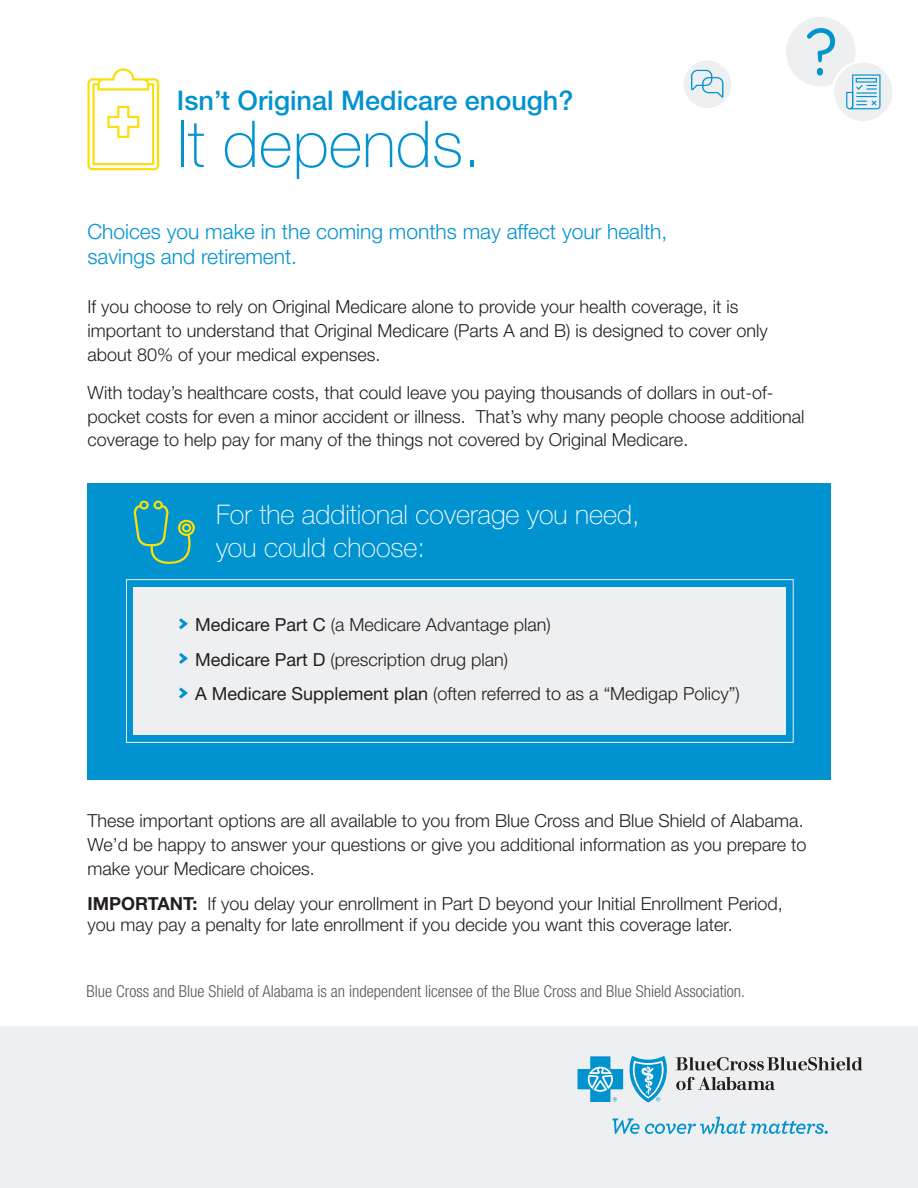
<style>
.page{position:relative;width:918px;height:1188px;background:#fff}
.page>*{position:absolute;margin:0;border:0;box-sizing:border-box;transform-origin:0 0}
.t1{font:100 64.8px "Helvetica Neue LT Std";color:#0093d0}
.t2{font:100 27px/32.4px "Helvetica Neue LT Std";color:#fff}
.t3{font:500 27px "Helvetica Neue LT Std";color:#0093d0}
.t4{font:300 21px/25.2px "Helvetica Neue LT Std";color:#0093d0}
.t5{font:300 18px/24px "Helvetica Neue LT Std";color:#231f20}
.t6{font:300 condensed 16.5px "Helvetica Neue LT Std";color:#57585a}
.s1{font-weight:400}
.s2{font-weight:700}
</style>
<div class="page">
<div style="left:87px;top:483px;width:744px;height:296px;background:#0093d0"></div>
<div style="left:134px;top:588px;width:652px;height:147px;background:#edeff0"></div>
<div style="left:0;top:1027px;width:918px;height:161px;background:#edeff0"></div>
<svg style="left:87px;top:68px;width:72px;height:102px"></svg>
<div style="left:786px;top:16px;width:70px;height:71px;background:#edeff0;border-radius:50%"></div>
<div style="left:785px;top:16px;width:72px;height:72px;border:1px solid #fff;border-radius:50%"></div>
<div style="left:684px;top:60px;width:47px;height:48px;background:#edeff0;border-radius:50%"></div>
<svg style="left:807px;top:28px;width:28px;height:34px"></svg>
<div style="left:817px;top:68px;width:6px;height:8px;background:#0093d0;border-radius:3px"></div>
<div style="left:833px;top:61px;width:61px;height:61px;background:#edeff0;border-radius:50%"></div>
<div style="left:832px;top:60px;width:63px;height:64px;border:2px solid #fff;border-radius:50%"></div>
<svg style="left:690px;top:69px;width:34px;height:29px"></svg>
<svg style="left:846px;top:74px;width:35px;height:35px"></svg>
<div style="left:126px;top:579px;width:668px;height:164px;border:1px solid #edeff0"></div>
<svg style="left:179px;top:618px;width:9px;height:11px"></svg>
<svg style="left:179px;top:688px;width:9px;height:11px"></svg>
<svg style="left:179px;top:653px;width:9px;height:11px"></svg>
<svg style="left:134px;top:501px;width:61px;height:63px"></svg>
<svg style="left:676px;top:1077px;width:99px;height:13px"></svg>
<svg style="left:676px;top:1057px;width:187px;height:14px"></svg>
<svg style="left:578px;top:1056px;width:45px;height:46px"></svg>
<svg style="left:629px;top:1056px;width:38px;height:47px"></svg>
<svg style="left:612px;top:1117px;width:216px;height:17px"></svg>
<h1 class="t3" style="left:177px;top:84px;width:398px">Isn’t Original Medicare enough?</h1>
<h1 class="t1" style="left:177px;top:107px;width:306px">It depends.</h1>
<p class="t4" style="left:87px;top:218px;width:581px">Choices you make in the coming months may affect your health, savings and retirement.</p>
<p class="t5" style="left:87px;top:294px;width:682px">If you choose to rely on Original Medicare alone to provide your health coverage, it is important to understand that Original Medicare (Parts A and B) is designed to cover only about 80% of your medical expenses.</p>
<p class="t5" style="left:87px;top:380px;width:719px">With today’s healthcare costs, that could leave you paying thousands of dollars in out-of&shy;pocket costs for even a minor accident or illness. That’s why many people choose additional coverage to help pay for many of the things not covered by Original Medicare.</p>
<p class="t2" style="left:216px;top:498px;width:425px">For the additional coverage you need, you could choose:</p>
<p class="t5" style="left:195px;top:612px;width:357px"><span class="s1">Medicare Part C</span> (a Medicare Advantage plan)</p>
<p class="t5" style="left:195px;top:647px;width:315px"><span class="s1">Medicare Part D</span> (prescription drug plan)</p>
<p class="t5" style="left:195px;top:681px;width:546px"><span class="s1">A Medicare Supplement plan</span> (often referred to as a “Medigap Policy”)</p>
<p class="t5" style="left:87px;top:808px;width:718px">These important options are all available to you from Blue Cross and Blue Shield of Alabama.</p>
<p class="t5" style="left:87px;top:832px;width:721px">We’d be happy to answer your questions or give you additional information as you prepare to make your Medicare choices.</p>
<p class="t5" style="left:87px;top:892px;width:697px;line-height:21.6px"><span class="s2">IMPORTANT:</span> If you delay your enrollment in Part D beyond your Initial Enrollment Period, you may pay a penalty for late enrollment if you decide you want this coverage later.</p>
<p class="t6" style="left:87px;top:982px;width:660px">Blue Cross and Blue Shield of Alabama is an independent licensee of the Blue Cross and Blue Shield Association.</p>
</div>
